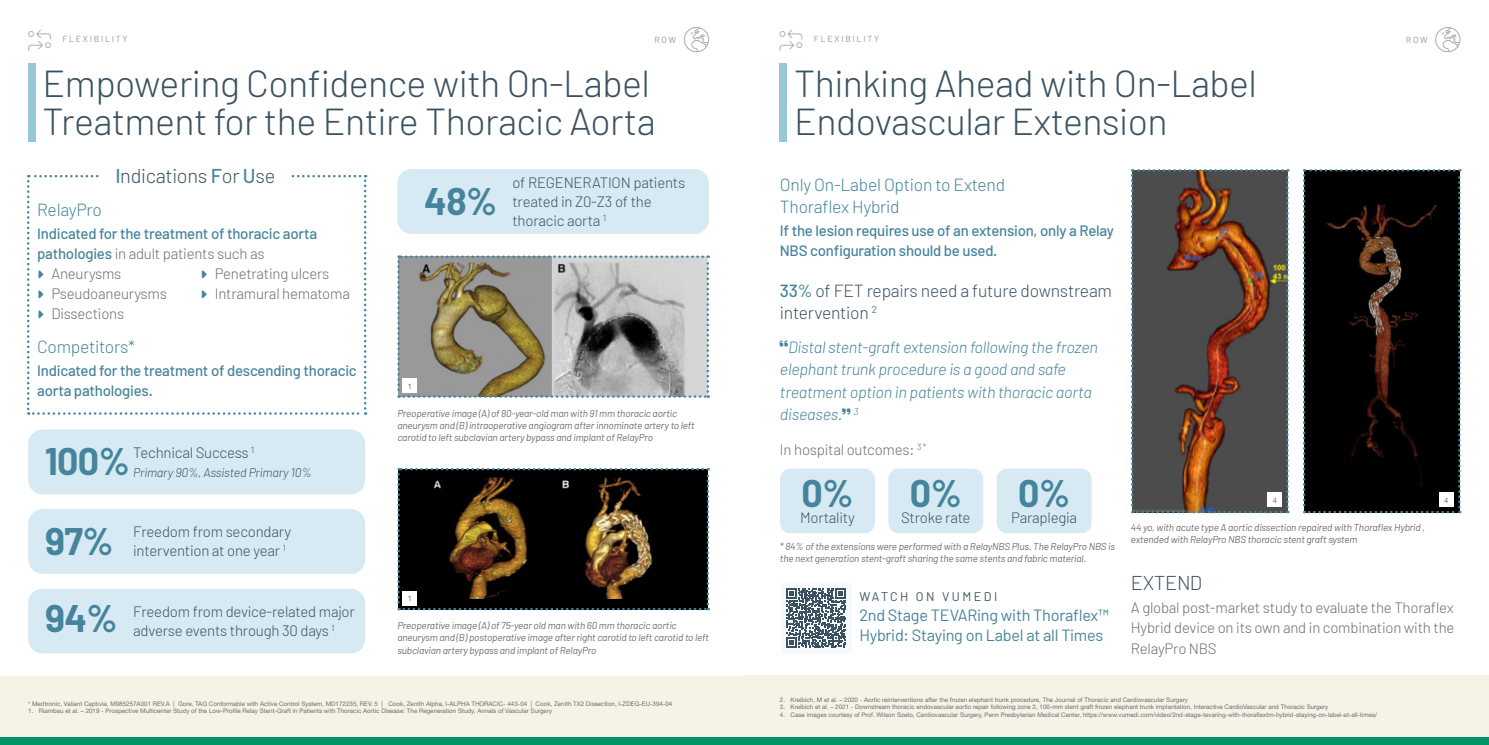
<style>
.page{position:relative;width:1489px;height:745px;background:#fff}
.page>*{position:absolute;margin:0;border:0;box-sizing:border-box;transform-origin:0 0}
.Heading{font:300 37.5px/37.5px "Barlow";letter-spacing:-.015em;color:#3b5262}
.Sidebar_Heading{font:700 37.5px "Barlow";letter-spacing:-.015em;color:#45849c}
.Sidebar_Heading-2{font:300 20px "Barlow";letter-spacing:-.015em;color:#3b5262}
.Sub_Heading_-_Sentence{font:300 17.5px "Barlow";letter-spacing:-.015em;color:#45849c}
.Sub_Heading_-_Sentence-2{font:300 17.5px/22.5px "Barlow";letter-spacing:-.015em;color:#3b5262}
.t1{font:italic 300 16.25px/22.5px "Barlow";letter-spacing:-.015em;color:#45849c}
.VuMedi_Watch{font:16.25px/20px "Barlow";letter-spacing:-.015em;color:#45849c}
.Body{font:500 15px/20px "Barlow";letter-spacing:-.015em;color:#45849c}
.Sidebar_Heading-3{font:300 15px/18.8px "Barlow";letter-spacing:-.015em;color:#3b5262}
.Body-2{font:300 15px/20px "Barlow";letter-spacing:-.015em;color:#6c6d70;text-align:justify}
.Sidebar_Heading-4{font:italic 300 12.5px "Barlow";letter-spacing:-.015em;color:#3b5262}
.VuMedi_Watch-2{font:12.5px "Barlow";letter-spacing:.2em;color:#3b5262}
.t2{font:italic 10px/12px "Barlow";letter-spacing:-.015em;color:#6c6d70}
.t3{font:8.75px "Barlow";letter-spacing:.2em;color:#95979a}
.Sidebar_Heading-5{font:300 8.75px "Barlow";color:#3b5262}
.t4{font:7.5px "Helvetica Neue LT Pro";color:#6c6d70}
.t5{font:6.25px "Helvetica Neue LT Pro";color:#6c6d70}
.s1{font-weight:500;color:#45849c}
.s2{font-weight:300;color:#6c6d70}
</style>
<div class="page">
<div style="left:0;top:675px;width:744px;height:63px;background:#f7f2e6"></div>
<div style="left:744px;top:675px;width:744px;height:62px;background:#f7f2e6"></div>
<div style="left:0;top:737px;width:744px;height:7px;background:#009366"></div>
<div style="left:744px;top:737px;width:744px;height:7px;background:#009366"></div>
<div style="left:28px;top:64px;width:7px;height:78px;background:#96c8d7"></div>
<div style="left:780px;top:64px;width:7px;height:78px;background:#96c8d7"></div>
<svg style="left:397px;top:255px;width:312px;height:142px;background:#9e9c93"></svg>
<svg style="left:397px;top:467px;width:312px;height:143px;background:#231b11"></svg>
<div style="left:28px;top:429px;width:337px;height:65px;background:#d7eaf4;border-radius:14px"></div>
<div style="left:397px;top:169px;width:312px;height:65px;background:#d7eaf4;border-radius:14px"></div>
<div style="left:28px;top:508px;width:337px;height:65px;background:#d7eaf4;border-radius:14px"></div>
<div style="left:28px;top:588px;width:337px;height:65px;background:#d7eaf4;border-radius:14px"></div>
<div style="left:402px;top:378px;width:15px;height:15px;background:#fff"></div>
<div style="left:402px;top:590px;width:15px;height:15px;background:#fff"></div>
<div style="left:780px;top:582px;width:71px;height:71px;background:#f6fafc"></div>
<svg style="left:786px;top:588px;width:59px;height:59px"></svg>
<div style="left:780px;top:468px;width:94px;height:65px;background:#d7eaf4;border-radius:11px"></div>
<div style="left:888px;top:468px;width:95px;height:65px;background:#d7eaf4;border-radius:11px"></div>
<div style="left:996px;top:468px;width:95px;height:65px;background:#d7eaf4;border-radius:11px"></div>
<img style="left:1131px;top:169px;width:157px;height:344px">
<svg style="left:1302px;top:169px;width:158px;height:344px;background:#0b0908"></svg>
<div style="left:1438px;top:492px;width:15px;height:15px;background:#fff"></div>
<div style="left:1267px;top:492px;width:14px;height:15px;background:#fff"></div>
<svg style="left:27px;top:175px;width:339px;height:239px"></svg>
<p class="t3" style="left:62px;top:33px;width:67px">FLEXIBILITY</p>
<p class="t3" style="left:654px;top:34px;width:23px">ROW</p>
<p class="t3" style="left:814px;top:33px;width:67px">FLEXIBILITY</p>
<p class="t3" style="left:1405px;top:34px;width:23px">ROW</p>
<p class="Heading" style="left:43px;top:64px;width:614px">Empowering Confidence with On-Label<br>Treatment for the Entire Thoracic Aorta</p>
<p class="Heading" style="left:794px;top:64px;width:464px">Thinking Ahead with On-Label</p>
<p class="Heading" style="left:794px;top:101px;width:375px">Endovascular Extension</p>
<p class="Sidebar_Heading-2" style="left:115px;top:163px;width:161px"><span class="s1">I</span>ndications <span class="s1">F</span>or <span class="s1">U</span>se</p>
<p class="Sub_Heading_-_Sentence" style="left:37px;top:199px;width:66px">RelayPro</p>
<p class="Body" style="left:37px;top:223px;width:281px">Indicated for the treatment of thoracic aorta pathologies <span class="s2">in adult patients such as</span></p>
<p class="Body-2" style="left:51px;top:263px;width:72px">Aneurysms</p>
<p class="Body-2" style="left:51px;top:283px;width:117px">Pseudoaneurysms</p>
<p class="Body-2" style="left:51px;top:303px;width:74px">Dissections</p>
<p class="Body-2" style="left:215px;top:263px;width:116px">Penetrating ulcers</p>
<p class="Body-2" style="left:215px;top:283px;width:137px">Intramural hematoma</p>
<p class="Sub_Heading_-_Sentence" style="left:37px;top:336px;width:99px">Competitors*</p>
<p class="Body" style="left:37px;top:360px;width:321px">Indicated for the treatment of descending thoracic aorta pathologies.</p>
<p class="Sidebar_Heading-3" style="left:133px;top:442px;width:122px">Technical Success <sup>1</sup></p>
<p class="Sidebar_Heading" style="left:45px;top:438px;width:86px">100%</p>
<p class="Sidebar_Heading-4" style="left:133px;top:464px;width:180px">Primary 90%, Assisted Primary 10%</p>
<p class="Sidebar_Heading" style="left:45px;top:517px;width:70px">97%</p>
<p class="Sidebar_Heading" style="left:45px;top:594px;width:74px">94%</p>
<p class="Sidebar_Heading-3" style="left:133px;top:522px;width:159px">Freedom from secondary intervention at one year</p>
<p class="Sidebar_Heading-5" style="left:283px;top:542px;width:5px">1</p>
<p class="Sidebar_Heading-3" style="left:133px;top:601px;width:223px">Freedom from device-related major adverse events through 30 days</p>
<p class="Sidebar_Heading-5" style="left:331px;top:621px;width:5px">1</p>
<p class="Sidebar_Heading" style="left:424px;top:178px;width:74px">48%</p>
<p class="Sidebar_Heading-3" style="left:512px;top:173px;width:174px">of REGENERATION patients treated in Z0-Z3 of the thoracic aorta</p>
<p class="Sidebar_Heading-5" style="left:603px;top:212px;width:5px">1</p>
<p class="t4" style="left:408px;top:381px;width:6px">1</p>
<p class="t2" style="left:397px;top:407px;width:299px">Preoperative image (A) of 80-year-old man with 91 mm thoracic aortic aneurysm and (B) intraoperative angiogram after innominate artery to left carotid to left subclavian artery bypass and implant of RelayPro</p>
<p class="t4" style="left:408px;top:593px;width:6px">1</p>
<p class="t2" style="left:397px;top:619px;width:313px">Preoperative image (A) of 75-year old man with 60 mm thoracic aortic aneurysm and (B) postoperative image after right carotid to left carotid to left subclavian artery bypass and implant of RelayPro</p>
<p class="t5" style="left:28px;top:699px;width:645px">* Medtronic, Valiant Captivia, M985257A001 REV.A | Gore, TAG Conformable with Active Control System, MD172235, REV. 5 | Cook, Zenith Alpha, I-ALPHA THORACIC- 443-04 | Cook, Zenith TX2 Dissection, I-ZDEG-EU-394-04</p>
<p class="t5" style="left:28px;top:706px;width:525px">1. Riambau et al. – 2019 - Prospective Multicenter Study of the Low-Profile Relay Stent-Graft in Patients with Thoracic Aortic Disease: The Regeneration Study, Annals of Vascular Surgery</p>
<p class="Sub_Heading_-_Sentence" style="left:780px;top:174px;width:227px">Only On-Label Option to Extend</p>
<p class="Sub_Heading_-_Sentence" style="left:780px;top:196px;width:121px">Thoraflex Hybrid</p>
<p class="Body" style="left:780px;top:220px;width:335px">If the lesion requires use of an extension, only a Relay<br>NBS configuration should be used.</p>
<p class="Sub_Heading_-_Sentence-2" style="left:780px;top:278px;width:333px"><span class="s1">33%</span> of FET repairs need a future downstream intervention <sup>2</sup></p>
<p class="t1" style="left:780px;top:335px;width:319px;text-indent:8px">Distal stent-graft extension following the frozen elephant trunk procedure is a good and safe treatment option in patients with thoracic aorta diseases. <sup>3</sup></p>
<p class="Body-2" style="left:780px;top:439px;width:148px">In hospital outcomes: <sup>3</sup> <sup>*</sup></p>
<p class="Sidebar_Heading" style="left:801px;top:470px;width:53px">0%</p>
<p class="Sidebar_Heading" style="left:909px;top:470px;width:53px">0%</p>
<p class="Sidebar_Heading" style="left:1018px;top:470px;width:53px">0%</p>
<p class="Sidebar_Heading-3" style="left:800px;top:507px;width:56px">Mortality</p>
<p class="Sidebar_Heading-3" style="left:901px;top:507px;width:71px">Stroke rate</p>
<p class="Sidebar_Heading-3" style="left:1011px;top:507px;width:68px">Paraplegia</p>
<p class="t2" style="left:780px;top:540px;width:337px">* 84% of the extensions were performed with a RelayNBS Plus. The RelayPro NBS is the next generation stent-graft sharing the same stents and fabric material.</p>
<p class="VuMedi_Watch-2" style="left:859px;top:588px;width:139px">WATCH ON VUMEDI</p>
<p class="VuMedi_Watch" style="left:859px;top:604px;width:251px">2nd Stage TEVARing with Thoraflex™<br>Hybrid: Staying on Label at all Times</p>
<p class="t4" style="left:1272px;top:495px;width:6px">4</p>
<p class="t4" style="left:1443px;top:495px;width:6px">4</p>
<p class="t2" style="left:1130px;top:521px;width:295px">44 yo, with acute type A aortic dissection repaired with Thoraflex Hybrid , extended with RelayPro NBS thoracic stent graft system</p>
<p class="Sidebar_Heading-2" style="left:1130px;top:570px;width:73px">EXTEND</p>
<p class="Body-2" style="left:1130px;top:597px;width:325px">A global post-market study to evaluate the Thoraflex Hybrid device on its own and in combination with the RelayPro NBS</p>
<p class="t5" style="left:780px;top:695px;width:409px">2. Kreibich, M et al. – 2020 - Aortic reinterventions after the frozen elephant trunk procedure, The Journal of Thoracic and Cardiovascular Surgery</p>
<p class="t5" style="left:780px;top:703px;width:550px">3. Kreibich et al. – 2021 - Downstream thoracic endovascular aortic repair following zone 2, 100-mm stent graft frozen elephant trunk implantation, Interactive CardioVascular and Thoracic Surgery</p>
<p class="t5" style="left:780px;top:710px;width:598px">4. Case images courtesy of Prof. Wilson Szeto, Cardiovascular Surgery, Penn Presbyterian Medical Center, https://www.vumedi.com/video/2nd-stage-tevaring-with-thoraflextm-hybrid-staying-on-label-at-all-times/</p>
</div>
